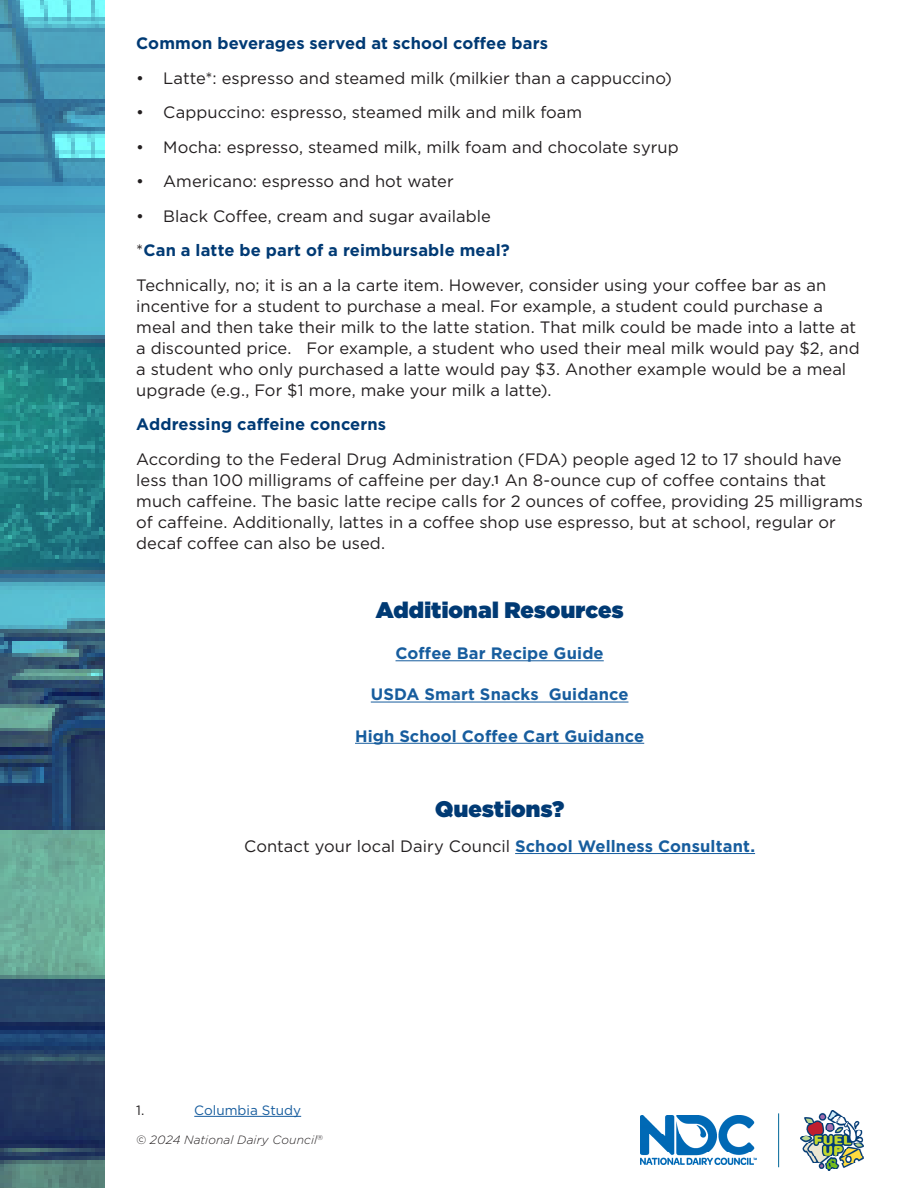
<style>
.page{position:relative;width:918px;height:1188px;background:#fff}
.page>*{position:absolute;margin:0;border:0;box-sizing:border-box;transform-origin:0 0}
.t1{font:900 22.5px "Gotham";letter-spacing:.005em;color:#003a74}
.t2{font:16.5px/21px "Gotham";color:#231f20}
.t3{font:700 16.5px "Gotham";letter-spacing:.005em;color:#003a74}
.t4{font:700 16.5px "Gotham";letter-spacing:.01em;color:#175d9e}
.t5{font:13.5px "Gotham";color:#175d9e}
.t6{font:13.5px "Gotham";color:#231f20}
.t7{font:italic 300 12px "Gotham";letter-spacing:.01em;color:#231f20}
.t8{font:500 12px "Gotham";color:#231f20}
.s1{font-weight:400;color:#231f20}
.s2{font-weight:700;color:#175d9e}
</style>
<div class="page">
<img style="left:800px;top:1110px;width:64px;height:61px">
<img style="left:641px;top:1116px;width:115px;height:49px">
<hr style="left:778px;top:1113px;width:1px;height:54px;background:#069">
<svg style="left:0;top:0;width:105px;height:1188px;background:#3d8093"></svg>
<hr style="left:194px;top:1116px;width:107px;height:1px;background:#175d9e">
<hr style="left:396px;top:660px;width:208px;height:1px;background:#175d9e">
<hr style="left:371px;top:702px;width:257px;height:1px;background:#175d9e">
<hr style="left:355px;top:743px;width:289px;height:1px;background:#175d9e">
<hr style="left:515px;top:853px;width:240px;height:1px;background:#175d9e">
<p class="t3" style="left:136px;top:33px;width:413px">Common beverages served at school coffee bars</p>
<p class="t2" style="left:136px;top:67px;width:537px">• Latte*: espresso and steamed milk (milkier than a cappuccino)</p>
<p class="t2" style="left:136px;top:102px;width:448px">• Cappuccino: espresso, steamed milk and milk foam</p>
<p class="t2" style="left:136px;top:136px;width:544px">• Mocha: espresso, steamed milk, milk foam and chocolate syrup</p>
<p class="t2" style="left:136px;top:171px;width:319px">• Americano: espresso and hot water</p>
<p class="t2" style="left:136px;top:205px;width:356px">• Black Coffee, cream and sugar available</p>
<p class="t3" style="left:136px;top:240px;width:375px"><span class="s1">*</span>Can a latte be part of a reimbursable meal?</p>
<p class="t2" style="left:136px;top:274px;width:725px">Technically, no; it is an a la carte item. However, consider using your coffee bar as an incentive for a student to purchase a meal. For example, a student could purchase a meal and then take their milk to the latte station. That milk could be made into a latte at a discounted price. For example, a student who used their meal milk would pay $2, and a student who only purchased a latte would pay $3. Another example would be a meal upgrade (e.g., For $1 more, make your milk a latte).</p>
<p class="t3" style="left:136px;top:414px;width:251px">Addressing caffeine concerns</p>
<p class="t2" style="left:136px;top:448px;width:728px">According to the Federal Drug Administration (FDA) people aged 12 to 17 should have less than 100 milligrams of caffeine per day. An 8-ounce cup of coffee contains that much caffeine. The basic latte recipe calls for 2 ounces of coffee, providing 25 milligrams of caffeine. Additionally, lattes in a coffee shop use espresso, but at school, regular or decaf coffee can also be used.</p>
<p class="t8" style="left:494px;top:472px;width:6px">1</p>
<p class="t1" style="left:376px;top:597px;width:249px">Additional Resources</p>
<p class="t4" style="left:396px;top:642px;width:210px">Coffee Bar Recipe Guide</p>
<p class="t4" style="left:371px;top:684px;width:259px">USDA Smart Snacks Guidance</p>
<p class="t4" style="left:355px;top:725px;width:291px">High School Coffee Cart Guidance</p>
<p class="t1" style="left:435px;top:796px;width:131px">Questions?</p>
<p class="t2" style="left:244px;top:835px;width:512px">Contact your local Dairy Council <span class="s2">School Wellness Consultant.</span></p>
<p class="t6" style="left:136px;top:1101px;width:10px">1.</p>
<p class="t5" style="left:194px;top:1101px;width:108px">Columbia Study</p>
<p class="t7" style="left:136px;top:1133px;width:188px">© 2024 National Dairy Council<sup>®</sup></p>
</div>
